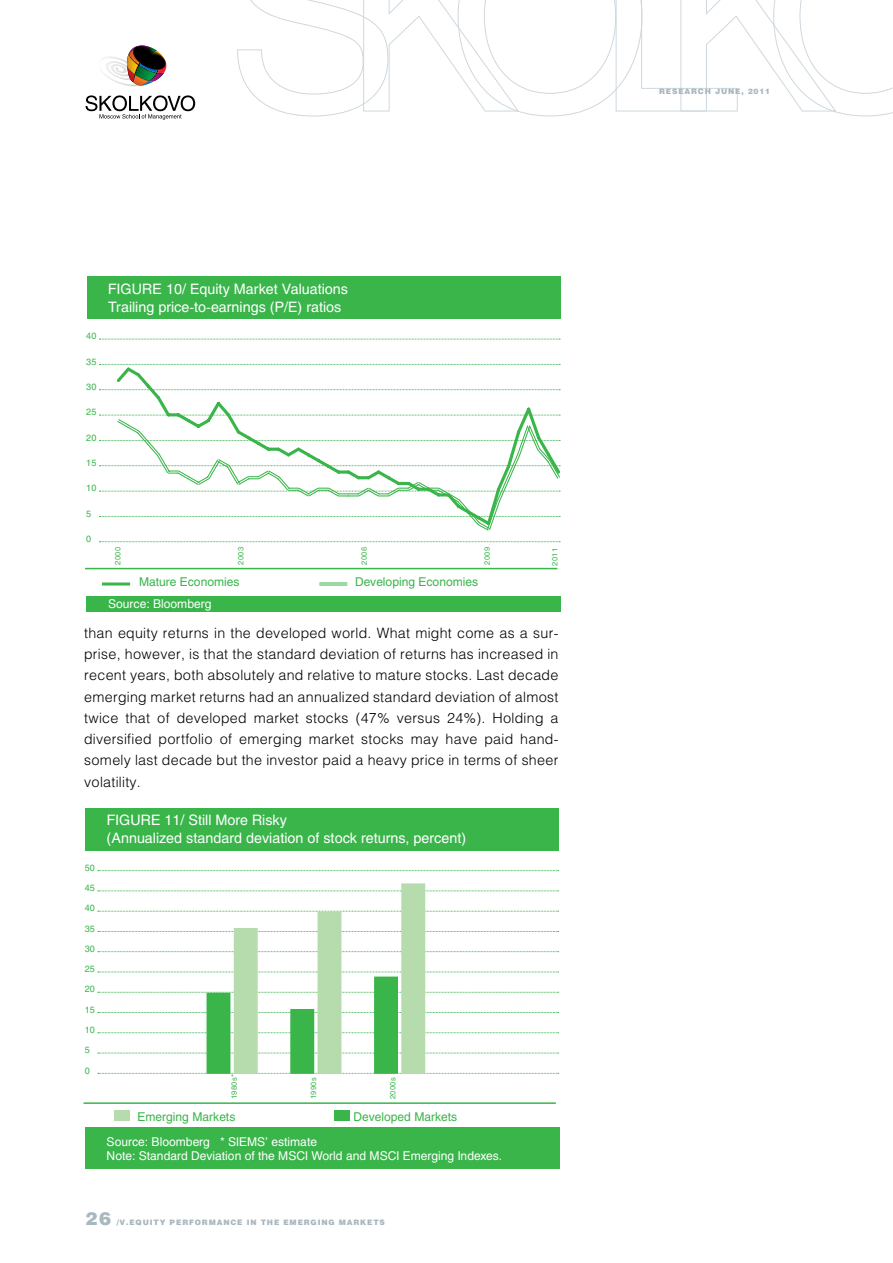
<style>
.page{position:relative;width:893px;height:1263px;background:#fff}
.page>*{position:absolute;margin:0;border:0;box-sizing:border-box;transform-origin:0 0}
.t1{font:900 18px "Helios";color:#a9b7bf}
.t2{font:300 14.25px/21.3px "Helios";letter-spacing:.02em;color:#000;text-align:justify}
.t3{font:14.25px/18px "Helios";color:#fff}
.t4{font:12px/14.4px "Helios";color:#fff}
.t5{font:12px "Helios";color:#39b54a}
.t6{font:9px "Helios";color:#39b54a}
.t7{font:900 7.5px "Helios";letter-spacing:.11em;color:#a9b7bf}
.t8{font:7.5px "Helios";letter-spacing:.04em;color:#39b54a}
</style>
<div class="page">
<svg style="left:237px;top:0;width:656px;height:116px"></svg>
<svg style="left:104px;top:46px;width:63px;height:41px"></svg>
<svg style="left:86px;top:95px;width:109px;height:25px"></svg>
<div style="left:85px;top:808px;width:474px;height:42px;background:#39b54a"></div>
<div style="left:85px;top:1127px;width:474px;height:42px;background:#39b54a"></div>
<svg style="left:98px;top:870px;width:461px;height:1px"></svg>
<hr style="left:84px;top:1102px;width:472px;height:2px;background:#39b54a">
<svg style="left:98px;top:883px;width:461px;height:191px"></svg>
<div style="left:114px;top:1110px;width:15px;height:10px;background:#b6dcae"></div>
<div style="left:334px;top:1110px;width:16px;height:10px;background:#39b54a"></div>
<div style="left:87px;top:276px;width:473px;height:43px;background:#39b54a"></div>
<div style="left:87px;top:596px;width:474px;height:16px;background:#39b54a"></div>
<svg style="left:99px;top:339px;width:461px;height:1px"></svg>
<svg style="left:99px;top:364px;width:461px;height:1px"></svg>
<svg style="left:99px;top:389px;width:15px;height:1px"></svg>
<svg style="left:99px;top:541px;width:461px;height:1px"></svg>
<hr style="left:85px;top:568px;width:472px;height:1px;background:#39b54a">
<svg style="left:319px;top:582px;width:28px;height:3px"></svg>
<hr style="left:102px;top:582px;width:28px;height:3px;background:#39b54a">
<svg style="left:114px;top:367px;width:447px;height:48px"></svg>
<svg style="left:99px;top:415px;width:462px;height:116px"></svg>
<p class="t6" style="left:86px;top:330px;width:12px">40</p>
<p class="t6" style="left:86px;top:356px;width:12px">35</p>
<p class="t6" style="left:86px;top:381px;width:12px">30</p>
<p class="t6" style="left:86px;top:406px;width:12px">25</p>
<p class="t6" style="left:86px;top:432px;width:12px">20</p>
<p class="t6" style="left:86px;top:457px;width:12px">15</p>
<p class="t6" style="left:86px;top:482px;width:12px">10</p>
<p class="t6" style="left:86px;top:508px;width:7px">5</p>
<p class="t6" style="left:86px;top:533px;width:7px">0</p>
<p class="t3" style="left:108px;top:279px;width:241px">Figure 10/ Equity Market Valuations<br>Trailing price-to-earnings (P/E) ratios</p>
<p class="t8" style="left:113px;top:565px;width:19px;rotate:-90deg">2000</p>
<p class="t8" style="left:236px;top:565px;width:19px;rotate:-90deg">2003</p>
<p class="t8" style="left:359px;top:565px;width:19px;rotate:-90deg">2006</p>
<p class="t8" style="left:482px;top:565px;width:19px;rotate:-90deg">2009</p>
<p class="t5" style="left:106px;top:574px;width:22px">M</p>
<p class="t5" style="left:149px;top:574px;width:92px">ature Economies</p>
<p class="t5" style="left:355px;top:574px;width:125px">Developing Economies</p>
<p class="t4" style="left:108px;top:596px;width:105px">Source: Bloomberg</p>
<p class="t8" style="left:550px;top:566px;width:19px;rotate:-90deg">2011</p>
<p class="t2" style="left:84px;top:622px;width:476px">than equity returns in the developed world. What might come as a sur&shy;prise, however, is that the standard deviation of returns has increased in recent years, both absolutely and relative to mature stocks. Last decade emerging market returns had an annualized standard deviation of almost twice that of developed market stocks (47% versus 24%). Holding a diversified portfolio of emerging market stocks may have paid hand&shy;somely last decade but the investor paid a heavy price in terms of sheer volatility.</p>
<p class="t3" style="left:107px;top:811px;width:361px">Figure 11/ Still More Risky<br>(Annualized standard deviation of stock returns, percent)</p>
<p class="t6" style="left:85px;top:862px;width:12px">50</p>
<p class="t6" style="left:85px;top:882px;width:12px">45</p>
<p class="t6" style="left:85px;top:902px;width:12px">40</p>
<p class="t6" style="left:85px;top:923px;width:12px">35</p>
<p class="t6" style="left:85px;top:943px;width:12px">30</p>
<p class="t6" style="left:85px;top:963px;width:12px">25</p>
<p class="t6" style="left:85px;top:983px;width:12px">20</p>
<p class="t6" style="left:85px;top:1004px;width:12px">15</p>
<p class="t6" style="left:85px;top:1024px;width:12px">10</p>
<p class="t6" style="left:85px;top:1044px;width:7px">5</p>
<p class="t6" style="left:85px;top:1065px;width:7px">0</p>
<p class="t8" style="left:229px;top:1099px;width:27px;rotate:-90deg">1980s*</p>
<p class="t8" style="left:309px;top:1099px;width:23px;rotate:-90deg">1990s</p>
<p class="t8" style="left:388px;top:1099px;width:23px;rotate:-90deg">2000s</p>
<p class="t5" style="left:105px;top:1109px;width:22px">E</p>
<p class="t5" style="left:145px;top:1109px;width:91px">merging Markets</p>
<p class="t5" style="left:354px;top:1109px;width:105px">Developed Markets</p>
<p class="t4" style="left:107px;top:1134px;width:397px">Source: Bloomberg * SIEMS’ estimate<br>Note: Standard Deviation of the MSCI World and MSCI Emerging Indexes.</p>
<p class="t1" style="left:85px;top:1206px;width:27px">26</p>
<p class="t7" style="left:117px;top:1217px;width:270px">/V.EQUITY PERFORMANCE IN THE EM ERGING MARKETS</p>
<p class="t7" style="left:659px;top:86px;width:113px">RESEARCH JUNE, 2011</p>
</div>
